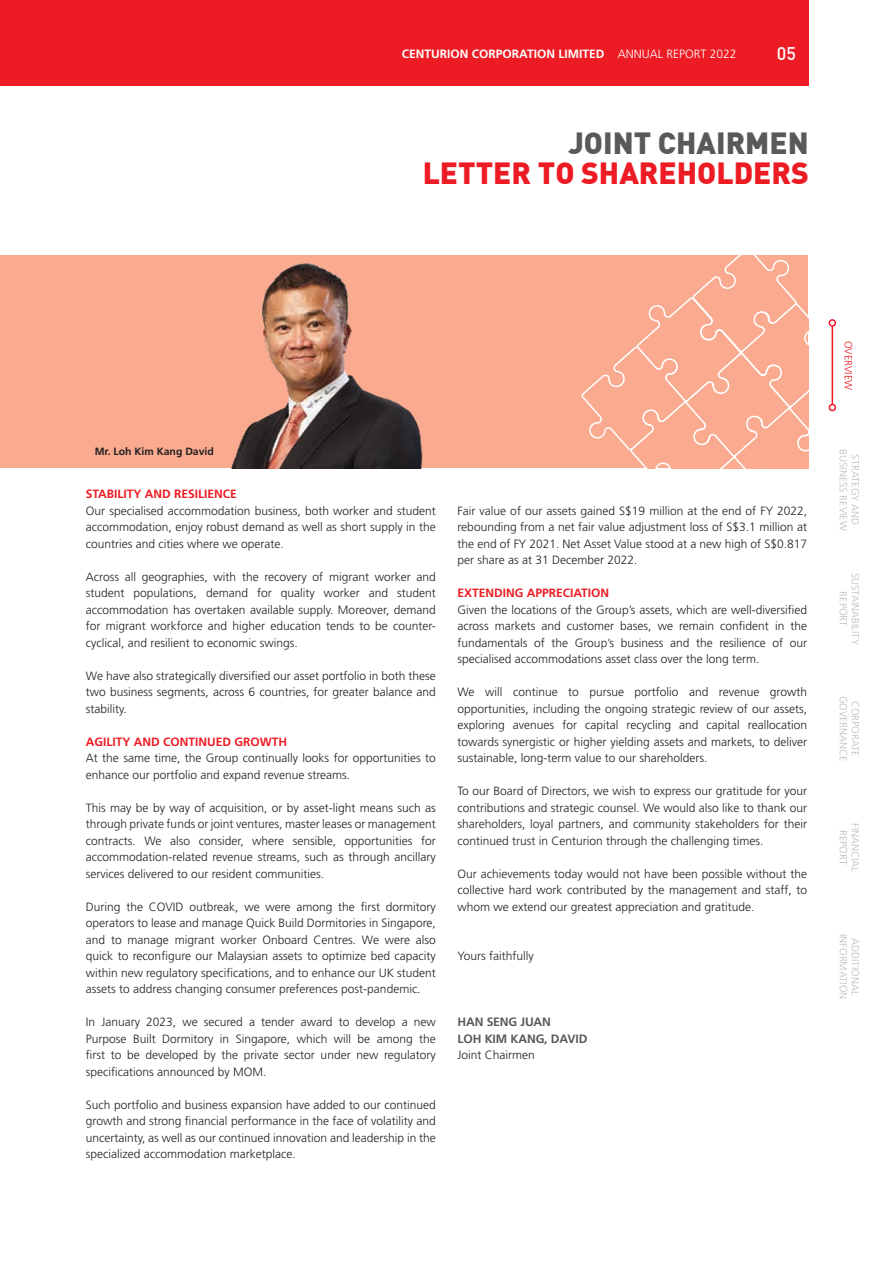
<style>
.page{position:relative;width:893px;height:1263px;background:#fff}
.page>*{position:absolute;margin:0;border:0;box-sizing:border-box;transform-origin:0 0}
.t1{font:30px "DIN Black";color:#ed1c24}
.t2{font:30px "DIN Black";color:#58595b}
.t3{font:18px "DIN Medium";color:#fff}
.t4{font:700 12.15px/16.5px "Frutiger LT Std";letter-spacing:-.01em;color:#58595b}
.t5{font:300 12px/16.5px "Frutiger LT Std";color:#231f20;text-align:justify}
.t6{font:700 12px "Frutiger LT Std";color:#ed1c24}
.t7{font:700 12px "Frutiger LT Std";color:#fff}
.t8{font:300 10.5px/12px "Frutiger LT Std";color:#bcbec0;text-align:center}
.t9{font:700 10.5px "Frutiger LT Std";color:#231f20}
.t10{font:300 10.5px "Frutiger LT Std";color:#ed1c24}
.s1{font-weight:300}
</style>
<div class="page">
<div style="left:0;top:256px;width:808px;height:212px;background:#f9aa8f"></div>
<img style="left:231px;top:263px;width:192px;height:205px">
<svg style="left:581px;top:256px;width:228px;height:212px"></svg>
<hr style="left:832px;top:326px;width:1px;height:78px;background:#ed1c24">
<div style="left:829px;top:319px;width:7px;height:8px;border:2px solid #ed1c24;border-radius:50%"></div>
<div style="left:829px;top:404px;width:7px;height:7px;border:2px solid #ed1c24;border-radius:50%"></div>
<div style="left:0;top:0;width:809px;height:85px;background:#ed1c24"></div>
<p class="t7" style="left:402px;top:46px;width:336px">CENTURION CORPORATION LIMITED <span class="s1">ANNUAL REPORT 2022</span></p>
<h2 class="t3" style="left:777px;top:42px;width:21px">05</h2>
<h1 class="t2" style="left:568px;top:123px;width:242px">JOINT CHAIRMEN</h1>
<h1 class="t1" style="left:423px;top:153px;width:388px">LETTER TO SHAREHOLDERS</h1>
<p class="t9" style="left:95px;top:445px;width:121px">Mr. Loh Kim Kang David</p>
<p class="t6" style="left:86px;top:487px;width:153px">STABILITY AND RESILIENCE</p>
<p class="t5" style="left:86px;top:502px;width:351px">Our specialised accommodation business, both worker and student accommodation, enjoy robust demand as well as short supply in the countries and cities where we operate.</p>
<p class="t5" style="left:86px;top:568px;width:351px">Across all geographies, with the recovery of migrant worker and student populations, demand for quality worker and student accommodation has overtaken available supply. Moreover, demand for migrant workforce and higher education tends to be counter&shy;cyclical, and resilient to economic swings.</p>
<p class="t5" style="left:86px;top:667px;width:351px">We have also strategically diversified our asset portfolio in both these two business segments, across 6 countries, for greater balance and stability.</p>
<p class="t6" style="left:86px;top:734px;width:203px">AGILITY AND CONTINUED GROWTH</p>
<p class="t5" style="left:86px;top:750px;width:351px">At the same time, the Group continually looks for opportunities to enhance our portfolio and expand revenue streams.</p>
<p class="t5" style="left:86px;top:799px;width:351px">This may be by way of acquisition, or by asset-light means such as through private funds or joint ventures, master leases or management contracts. We also consider, where sensible, opportunities for accommodation-related revenue streams, such as through ancillary services delivered to our resident communities.</p>
<p class="t5" style="left:86px;top:898px;width:351px">During the COVID outbreak, we were among the first dormitory operators to lease and manage Quick Build Dormitories in Singapore, and to manage migrant worker Onboard Centres. We were also quick to reconfigure our Malaysian assets to optimize bed capacity within new regulatory specifications, and to enhance our UK student assets to address changing consumer preferences post-pandemic.</p>
<p class="t5" style="left:86px;top:1014px;width:351px">In January 2023, we secured a tender award to develop a new Purpose Built Dormitory in Singapore, which will be among the first to be developed by the private sector under new regulatory specifications announced by MOM.</p>
<p class="t5" style="left:86px;top:1096px;width:351px">Such portfolio and business expansion have added to our continued growth and strong financial performance in the face of volatility and uncertainty, as well as our continued innovation and leadership in the specialized accommodation marketplace.</p>
<p class="t5" style="left:458px;top:502px;width:351px">Fair value of our assets gained S$19 million at the end of FY 2022, rebounding from a net fair value adjustment loss of S$3.1 million at the end of FY 2021. Net Asset Value stood at a new high of S$0.817 per share as at 31 December 2022.</p>
<p class="t6" style="left:458px;top:586px;width:153px">EXTENDING APPRECIATION</p>
<p class="t5" style="left:458px;top:601px;width:351px">Given the locations of the Group’s assets, which are well-diversified across markets and customer bases, we remain confident in the fundamentals of the Group’s business and the resilience of our specialised accommodations asset class over the long term.</p>
<p class="t5" style="left:458px;top:684px;width:351px">We will continue to pursue portfolio and revenue growth opportunities, including the ongoing strategic review of our assets, exploring avenues for capital recycling and capital reallocation towards synergistic or higher yielding assets and markets, to deliver sustainable, long-term value to our shareholders.</p>
<p class="t5" style="left:458px;top:783px;width:351px">To our Board of Directors, we wish to express our gratitude for your contributions and strategic counsel. We would also like to thank our shareholders, loyal partners, and community stakeholders for their continued trust in Centurion through the challenging times.</p>
<p class="t5" style="left:458px;top:865px;width:351px">Our achievements today would not have been possible without the collective hard work contributed by the management and staff, to whom we extend our greatest appreciation and gratitude.</p>
<p class="t5" style="left:458px;top:948px;width:78px">Yours faithfully</p>
<p class="t4" style="left:458px;top:1014px;width:131px">HAN SENG JUAN<br>LOH KIM KANG, DAVID</p>
<p class="t5" style="left:458px;top:1047px;width:79px">Joint Chairmen</p>
<p class="t10" style="left:854px;top:341px;width:51px;rotate:90deg">OVERVIEW</p>
<p class="t8" style="left:861px;top:449px;width:83px;rotate:90deg">STRATEGY AND<br>BUSINESS REVIEW</p>
<p class="t8" style="left:861px;top:573px;width:74px;rotate:90deg">SUSTAINABILITY<br>REPORT</p>
<p class="t8" style="left:861px;top:695px;width:67px;rotate:90deg">CORPORATE<br>GOVERNANCE</p>
<p class="t8" style="left:861px;top:823px;width:51px;rotate:90deg">FINANCIAL<br>REPORT</p>
<p class="t8" style="left:861px;top:934px;width:67px;rotate:90deg">ADDITIONAL<br>INFORMATION</p>
</div>
